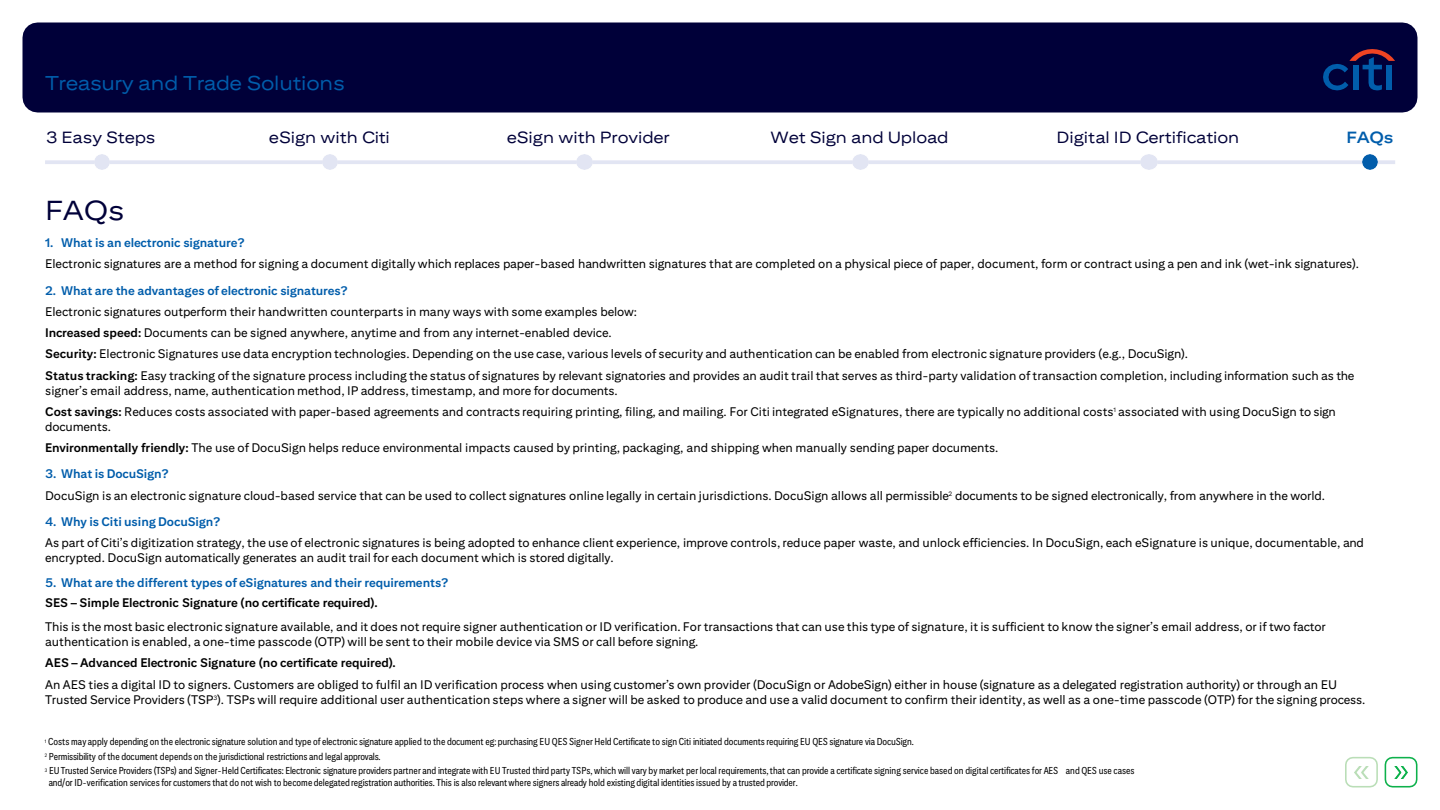
<style>
.page{position:relative;width:1440px;height:810px;background:#fff}
.page>*{position:absolute;margin:0;border:0;box-sizing:border-box;transform-origin:0 0}
.t1{font:27.5px "Citi Sans Display";color:#000039}
.t2{font:20px "Citi Sans Display";letter-spacing:-.02em;color:#015dab}
.t3{font:16.25px "Citi Sans Display";letter-spacing:-.005em;color:#000039}
.t4{font:700 16.25px "Citi Sans Display";color:#015dab}
.t5{font:12.5px/15px "Citi Sans Text";color:#000}
.t6{font:700 12.5px/20.8px "Citi Sans Text";letter-spacing:-.01em;color:#015dab}
.t7{font:700 12.5px "Citi Sans Text";letter-spacing:-.01em;color:#000}
.t8{font:condensed 10px/12px "Citi Sans";letter-spacing:-.01em;color:#000}
.s1{font-weight:700}
.s2{color:#000}
</style>
<div class="page">
<div style="left:22px;top:22px;width:1396px;height:90px;background:#000039"></div>
<svg style="left:1323px;top:49px;width:72px;height:41px;background:#111f57"></svg>
<hr style="left:45px;top:160px;width:1350px;height:4px;background:#e2e5f3">
<img style="left:323px;top:154px;width:14px;height:15px">
<img style="left:95px;top:154px;width:14px;height:15px">
<img style="left:577px;top:154px;width:15px;height:15px">
<img style="left:853px;top:154px;width:15px;height:15px">
<img style="left:1141px;top:154px;width:16px;height:15px">
<img style="left:1362px;top:154px;width:16px;height:15px">
<svg style="left:1345px;top:756px;width:73px;height:32px"></svg>
<p class="t2" style="left:45px;top:72px;width:301px">Treasury and Trade Solutions</p>
<p class="t3" style="left:46px;top:128px;width:111px">3 Easy Steps</p>
<p class="t3" style="left:269px;top:128px;width:122px">eSign with Citi</p>
<p class="t3" style="left:507px;top:128px;width:165px">eSign with Provider</p>
<p class="t3" style="left:770px;top:128px;width:180px">Wet Sign and Upload</p>
<p class="t3" style="left:1057px;top:128px;width:184px">Digital ID Certification</p>
<p class="t4" style="left:1347px;top:128px;width:48px">FAQs</p>
<p class="t1" style="left:45px;top:194px;width:81px">FAQs</p>
<p class="t6" style="left:45px;top:232px;width:201px">1. What is an electronic signature?</p>
<p class="t5" style="left:45px;top:256px;width:1315px">Electronic signatures are a method for signing a document digitally which replaces paper-based handwritten signatures that are completed on a physical piece of paper, document, form or contract using a pen and ink (wet-ink signatures).</p>
<p class="t6" style="left:45px;top:280px;width:304px">2. What are the advantages of electronic signatures?</p>
<p class="t5" style="left:45px;top:304px;width:593px">Electronic signatures outperform their handwritten counterparts in many ways with some examples below:</p>
<p class="t5" style="left:45px;top:325px;width:568px"><span class="s1">Increased speed:</span> Documents can be signed anywhere, anytime and from any internet-enabled device.</p>
<p class="t5" style="left:45px;top:346px;width:1144px"><span class="s1">Security:</span> Electronic Signatures use data encryption technologies. Depending on the use case, various levels of security and authentication can be enabled from electronic signature providers (e.g., DocuSign).</p>
<p class="t5" style="left:45px;top:368px;width:1311px"><span class="s1">Status tracking:</span> Easy tracking of the signature process including the status of signatures by relevant signatories and provides an audit trail that serves as third-party validation of transaction completion, including information such as the signer’s email address, name, authentication method, IP address, timestamp, and more for documents.</p>
<p class="t5" style="left:45px;top:404px;width:1292px"><span class="s1">Cost savings:</span> Reduces costs associated with paper-based agreements and contracts requiring printing, filing, and mailing. For Citi integrated eSignatures, there are typically no additional costs<sup>1</sup> associated with using DocuSign to sign documents.</p>
<p class="t5" style="left:45px;top:440px;width:955px"><span class="s1">Environmentally friendly:</span> The use of DocuSign helps reduce environmental impacts caused by printing, packaging, and shipping when manually sending paper documents.</p>
<p class="t6" style="left:45px;top:463px;width:125px">3. What is DocuSign?</p>
<p class="t5" style="left:45px;top:488px;width:1281px">DocuSign is an electronic signature cloud-based service that can be used to collect signatures online legally in certain jurisdictions. DocuSign allows all permissible<sup>2</sup> documents to be signed electronically, from anywhere in the world.</p>
<p class="t6" style="left:45px;top:511px;width:177px">4. Why is Citi using DocuSign?</p>
<p class="t5" style="left:45px;top:535px;width:1320px">As part of Citi’s digitization strategy, the use of electronic signatures is being adopted to enhance client experience, improve controls, reduce paper waste, and unlock efficiencies. In DocuSign, each eSignature is unique, documentable, and encrypted. DocuSign automatically generates an audit trail for each document which is stored digitally.</p>
<p class="t6" style="left:45px;top:572px;width:405px">5. What are the different types of eSignatures and their requirements?<br><span class="s2">SES – Simple Electronic Signature (no certificate required).</span></p>
<p class="t5" style="left:45px;top:619px;width:1282px">This is the most basic electronic signature available, and it does not require signer authentication or ID verification. For transactions that can use this type of signature, it is sufficient to know the signer’s email address, or if two factor authentication is enabled, a one-time passcode (OTP) will be sent to their mobile device via SMS or call before signing.</p>
<p class="t7" style="left:45px;top:655px;width:352px">AES – Advanced Electronic Signature (no certificate required).</p>
<p class="t5" style="left:45px;top:676px;width:1322px">An AES ties a digital ID to signers. Customers are obliged to fulfil an ID verification process when using customer’s own provider (DocuSign or AdobeSign) either in house (signature as a delegated registration authority) or through an EU<br>Trusted Service Providers (TSP<sup>3</sup>). TSPs will require additional user authentication steps where a signer will be asked to produce and use a valid document to confirm their identity, as well as a one-time passcode (OTP) for the signing process.</p>
<p class="t8" style="left:45px;top:736px;width:870px"><sup>1</sup> Costs may apply depending on the electronic signature solution and type of electronic signature applied to the document eg: purchasing EU QES SignerHeld Certificate to sign Citi initiated documents requiring EU QES signature via DocuSign.</p>
<p class="t8" style="left:45px;top:750px;width:337px"><sup>2</sup> Permissibility of the document depends on the jurisdictional restrictions and legal approvals.</p>
<p class="t8" style="left:49px;top:765px;width:1087px;text-indent:-4px"><sup>3</sup> EU Trusted Service Providers (TSPs) and Signer-Held Certificates: Electronic signature providers partner and integrate with EU Trusted third party TSPs, which will vary by market per local requirements,that can provide a certificate signing service based on digital certificates for AES and QES use cases and/or ID-verification services for customers that do not wish to become delegated registration authorities. This is also relevantwhere signers already hold existing digital identities issued by a trusted provider.</p>
</div>
